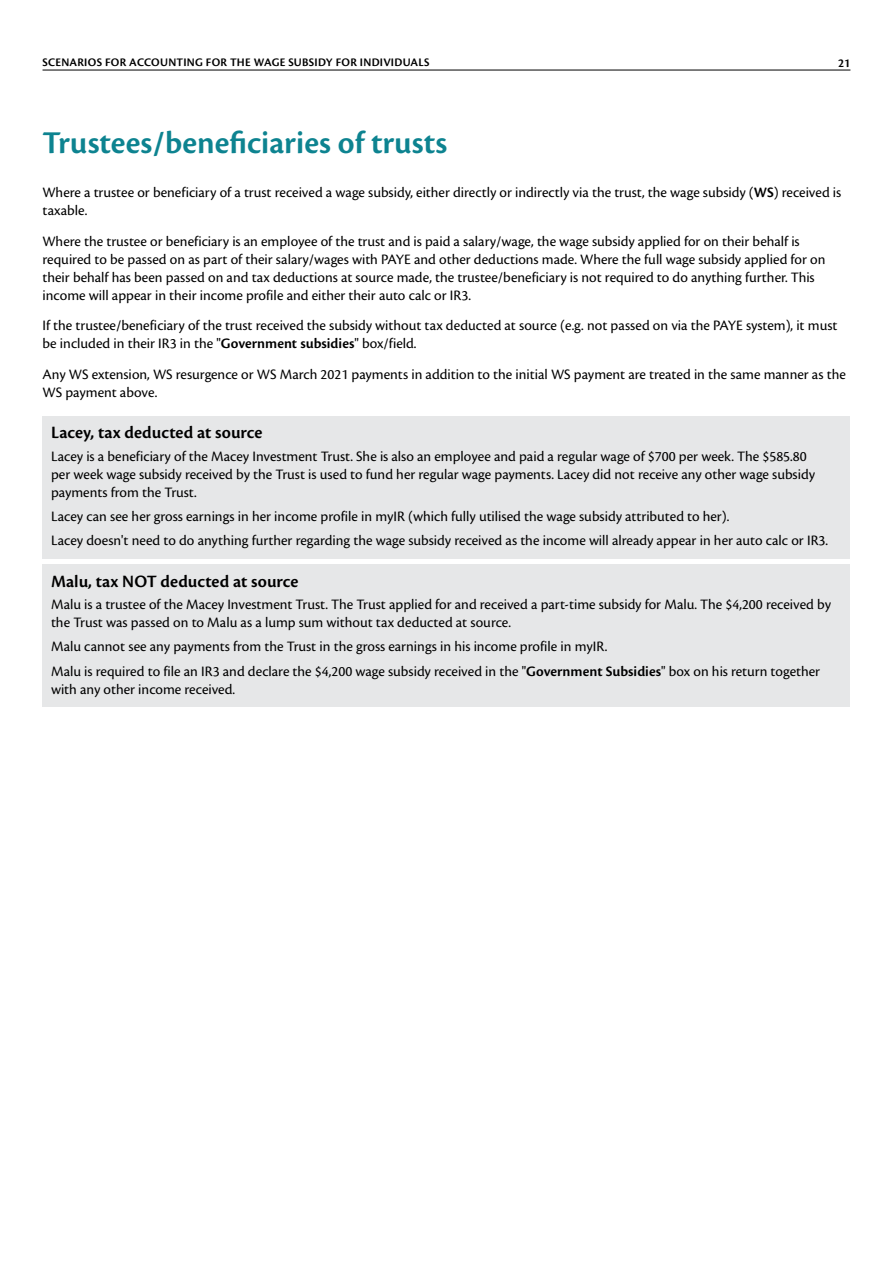
<style>
.page{position:relative;width:893px;height:1263px;background:#fff}
.page>*{position:absolute;margin:0;border:0;box-sizing:border-box;transform-origin:0 0}
.t1{font:600 33px "Cronos Pro";color:#0d8390}
.t2{font:600 18px "Cronos Pro";color:#000}
.t3{font:15px/18px "Cronos Pro";color:#000}
.t4{font:600 12.75px "Cronos Pro";color:#000}
.t5{font:600 12px "Cronos Pro";letter-spacing:.02em;color:#000}
.s1{font-weight:600}
</style>
<div class="page">
<hr style="left:43px;top:70px;width:807px;height:1px;background:#000">
<div style="left:43px;top:416px;width:807px;height:142px;background:#e6e7e8"></div>
<div style="left:43px;top:564px;width:807px;height:142px;background:#e6e7e8"></div>
<p class="t5" style="left:43px;top:56px;width:389px">SCENARIOS FOR ACCOUNTING FOR THE WAGE SUBSIDY FOR INDIVIDUALS</p>
<p class="t4" style="left:838px;top:56px;width:14px">21</p>
<h1 class="t1" style="left:43px;top:124px;width:406px">Trustees/beneficiaries of trusts</h1>
<p class="t3" style="left:43px;top:183px;width:800px">Where a trustee or beneficiary of a trust received a wage subsidy, either directly or indirectly via the trust, the wage subsidy (<span class="s1">WS</span>) received is taxable.</p>
<p class="t3" style="left:43px;top:232px;width:784px">Where the trustee or beneficiary is an employee of the trust and is paid a salary/wage, the wage subsidy applied for on their behalf is required to be passed on as part of their salary/wages with PAYE and other deductions made. Where the full wage subsidy applied for on their behalf has been passed on and tax deductions at source made, the trustee/beneficiary is not required to do anything further. This income will appear in their income profile and either their auto calc or IR3.</p>
<p class="t3" style="left:43px;top:317px;width:796px">If the trustee/beneficiary of the trust received the subsidy without tax deducted at source (e.g. not passed on via the PAYE system), it must be included in their IR3 in the "<span class="s1">Government subsidies</span>" box/field.</p>
<p class="t3" style="left:43px;top:365px;width:805px">Any WS extension, WS resurgence or WS March 2021 payments in addition to the initial WS payment are treated in the same manner as the<br>WS payment above.</p>
<p class="t2" style="left:51px;top:422px;width:213px">Lacey, tax deducted at source</p>
<p class="t3" style="left:51px;top:447px;width:765px">Lacey is a beneficiary of the Macey Investment Trust. She is also an employee and paid a regular wage of $700 per week. The $585.80 per week wage subsidy received by the Trust is used to fund her regular wage payments. Lacey did not receive any other wage subsidy payments from the Trust.</p>
<p class="t3" style="left:51px;top:504px;width:779px;line-height:24.3px">Lacey can see her gross earnings in her income profile in myIR (which fully utilised the wage subsidy attributed to her).<br>Lacey doesn't need to do anything further regarding the wage subsidy received as the income will already appear in her auto calc or IR3.</p>
<p class="t2" style="left:51px;top:571px;width:249px">Malu, tax NOT deducted at source</p>
<p class="t3" style="left:51px;top:595px;width:781px">Malu is a trustee of the Macey Investment Trust. The Trust applied for and received a part-time subsidy for Malu. The $4,200 received by the Trust was passed on to Malu as a lump sum without tax deducted at source.</p>
<p class="t3" style="left:51px;top:635px;width:771px;line-height:24.3px">Malu cannot see any payments from the Trust in the gross earnings in his income profile in myIR.<br>Malu is required to file an IR3 and declare the $4,200 wage subsidy received in the "<span class="s1">Government Subsidies</span>" box on his return together</p>
<p class="t3" style="left:51px;top:680px;width:186px">with any other income received.</p>
</div>
